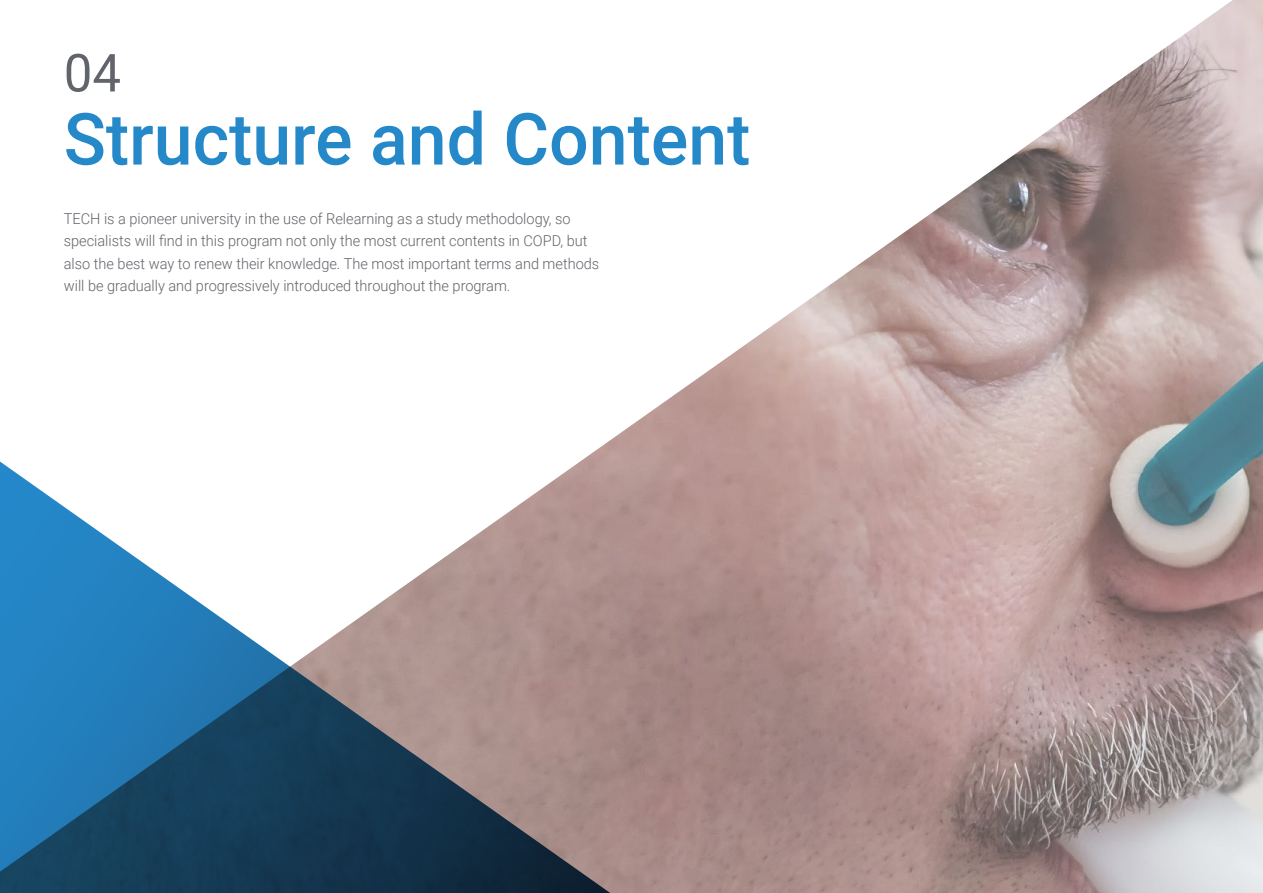
<style>
.page{position:relative;width:1263px;height:893px;background:#fff}
.page>*{position:absolute;margin:0;border:0;box-sizing:border-box;transform-origin:0 0}
.t1{font:500 72px "Roboto";color:#2488c9}
.t2{font:52.5px "Roboto";color:#61646a}
.t3{font:300 15px/22.5px "Roboto";color:#61646a}
</style>
<div class="page">
<img style="left:602px;top:0;width:661px;height:893px">
<svg style="left:0;top:446px;width:640px;height:447px"></svg>
<h2 class="t2" style="left:64px;top:36px;width:59px">04</h2>
<h1 class="t1" style="left:64px;top:89px;width:688px">Structure and Content</h1>
<p class="t3" style="left:64px;top:207px;width:537px">TECH is a pioneer university in the use of Relearning as a study methodology, so specialists will find in this program not only the most current contents in COPD, but also the best way to renew their knowledge. The most important terms and methods will be gradually and progressively introduced throughout the program.</p>
</div>
